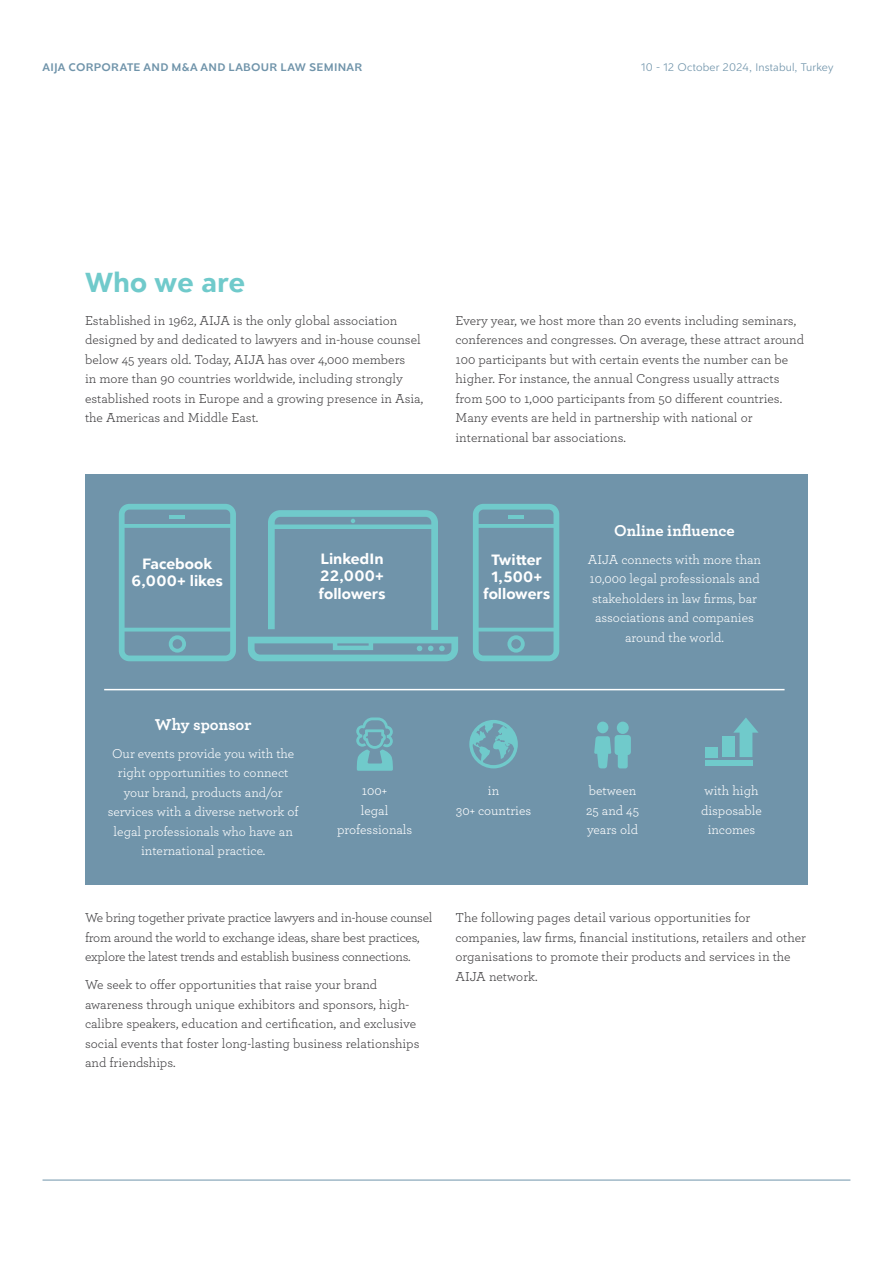
<style>
.page{position:relative;width:893px;height:1263px;background:#fff}
.page>*{position:absolute;margin:0;border:0;box-sizing:border-box;transform-origin:0 0}
.t1{font:700 30px "Clarika Grotesque";color:#70cacb}
.t2{font:700 16.5px "Archer";color:#fff}
.t3{font:700 16.35px/17.2px "Clarika Grotesque";color:#fff;text-align:center}
.t4{font:13.5px/19.5px "Archer";color:#414042}
.t5{font:13.5px/19.5px "Archer";color:#fff;text-align:center}
.t6{font:13.5px/19.5px "Archer";letter-spacing:-.02em;color:#414042}
.t7{font:600 12px "Clarika Grotesque";letter-spacing:.025em;color:#7094aa}
.t8{font:300 12px "Clarika Grotesque";letter-spacing:.01em;color:#7094aa}
</style>
<div class="page">
<hr style="left:43px;top:1180px;width:807px;height:1px;background:#7094aa">
<div style="left:85px;top:474px;width:723px;height:410px;background:#7094aa"></div>
<svg style="left:119px;top:504px;width:117px;height:157px"></svg>
<svg style="left:473px;top:504px;width:86px;height:157px"></svg>
<svg style="left:248px;top:637px;width:210px;height:24px"></svg>
<svg style="left:268px;top:510px;width:170px;height:120px"></svg>
<hr style="left:104px;top:689px;width:680px;height:1px;background:#fff">
<svg style="left:356px;top:717px;width:37px;height:54px"></svg>
<svg style="left:469px;top:720px;width:49px;height:48px"></svg>
<div style="left:597px;top:721px;width:11px;height:12px;background:#70cacb;border-radius:50%"></div>
<svg style="left:594px;top:735px;width:37px;height:33px"></svg>
<div style="left:617px;top:722px;width:12px;height:12px;background:#70cacb;border-radius:50%"></div>
<svg style="left:733px;top:718px;width:25px;height:39px"></svg>
<div style="left:722px;top:737px;width:13px;height:20px;background:#70cacb"></div>
<div style="left:705px;top:747px;width:12px;height:10px;background:#70cacb"></div>
<div style="left:705px;top:760px;width:47px;height:5px;background:#70cacb"></div>
<p class="t7" style="left:43px;top:59px;width:321px">AIJA CORPORATE AND M&amp;A AND LABOUR LAW SEMINAR</p>
<p class="t8" style="left:641px;top:59px;width:194px">10 - 12 October 2024, Instabul, Turkey</p>
<h1 class="t1" style="left:85px;top:263px;width:161px">Who we are</h1>
<p class="t4" style="left:85px;top:310px;width:340px">Established in 1962, AIJA is the only global association designed by and dedicated to lawyers and in-house counsel below 45 years old. Today, AIJA has over 4,000 members<br>in more than 90 countries worldwide, including strongly established roots in Europe and a growing presence in Asia, the Americas and Middle East.</p>
<p class="t4" style="left:455px;top:310px;width:350px">Every year, we host more than 20 events including seminars, conferences and congresses. On average, these attract around 100 participants but with certain events the number can be higher. For instance, the annual Congress usually attracts from 500 to 1,000 participants from 50 different countries.<br>Many events are held in partnership with national or international bar associations.</p>
<p class="t3" style="left:132px;top:554px;width:93px">Facebook<br>6,000+ likes</p>
<p class="t3" style="left:319px;top:550px;width:69px;text-align:left">LinkedIn<br>22,000+ followers</p>
<p class="t3" style="left:483px;top:550px;width:69px">Twitter<br>1,500+ followers</p>
<p class="t2" style="left:614px;top:517px;width:122px">Online influence</p>
<p class="t5" style="left:588px;top:549px;width:175px">AIJA connects with more than<br>10,000 legal professionals and stakeholders in law firms, bar associations and companies around the world.</p>
<p class="t2" style="left:155px;top:711px;width:98px">Why sponsor</p>
<p class="t5" style="left:108px;top:743px;width:193px">Our events provide you with the right opportunities to connect your brand, products and/or services with a diverse network of legal professionals who have an international practice.</p>
<p class="t5" style="left:337px;top:780px;width:77px">100+<br>legal professionals</p>
<p class="t5" style="left:456px;top:780px;width:77px">in<br>30+ countries</p>
<p class="t5" style="left:586px;top:780px;width:55px;text-align:left">between<br>25 and 45 years old</p>
<p class="t5" style="left:701px;top:780px;width:62px">with high disposable incomes</p>
<p class="t6" style="left:85px;top:907px;width:349px">We bring together private practice lawyers and in-house counsel from around the world to exchange ideas, share best practices, explore the latest trends and establish business connections.</p>
<p class="t4" style="left:85px;top:974px;width:336px">We seek to offer opportunities that raise your brand awareness through unique exhibitors and sponsors, high&shy;calibre speakers, education and certification, and exclusive social events that foster long-lasting business relationships and friendships.</p>
<p class="t4" style="left:455px;top:907px;width:352px">The following pages detail various opportunities for companies, law firms, financial institutions, retailers and other organisations to promote their products and services in the AIJA network.</p>
</div>
